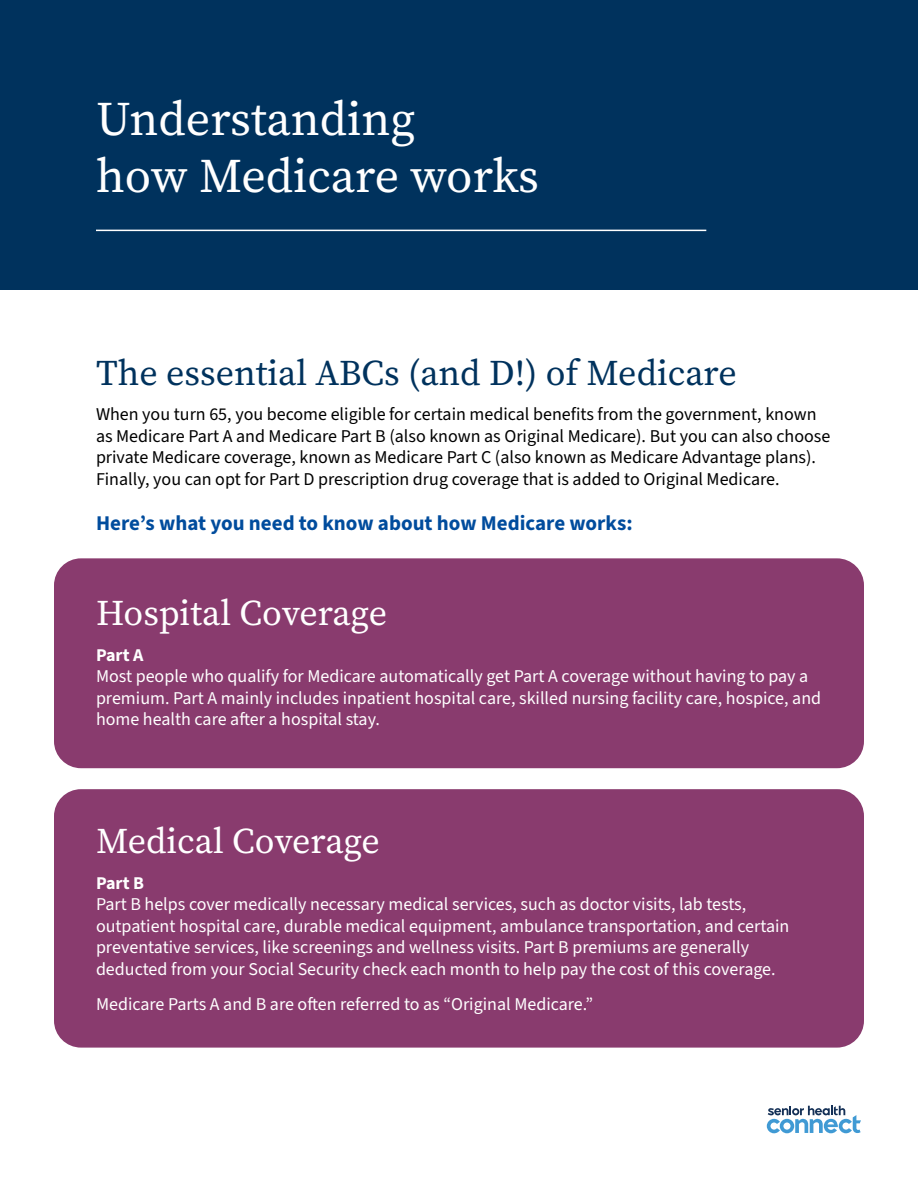
<style>
.page{position:relative;width:918px;height:1188px;background:#fff}
.page>*{position:absolute;margin:0;border:0;box-sizing:border-box;transform-origin:0 0}
.t1{font:48px/57.6px "Source Serif 4";color:#fff}
.t2{font:36px "Source Serif 4";color:#00325d}
.t3{font:36px "Source Serif 4";color:#fff}
.t4{font:700 21px "Source Sans 3";color:#004c9d}
.t5{font:18px/21.6px "Source Sans 3";color:#fff}
.t6{font:18px/21.6px "Source Sans 3";color:#000}
.t7{font:700 18px "Source Sans 3";color:#fff}
</style>
<div class="page">
<div style="left:0;top:0;width:918px;height:289px;background:#00325d"></div>
<div style="left:54px;top:558px;width:810px;height:210px;background:#893b6e;border-radius:27px"></div>
<div style="left:54px;top:789px;width:810px;height:259px;background:#893b6e;border-radius:27px"></div>
<hr style="left:96px;top:230px;width:610px;height:1px;background:#fff">
<svg style="left:767px;top:1106px;width:94px;height:27px"></svg>
<h1 class="t1" style="left:96px;top:90px;width:444px">Understanding<br>how Medicare works</h1>
<h2 class="t2" style="left:96px;top:349px;width:642px">The essential ABCs (and D!) of Medicare</h2>
<p class="t6" style="left:96px;top:403px;width:736px">When you turn 65, you become eligible for certain medical benefits from the government, known as Medicare Part A and Medicare Part B (also known as Original Medicare). But you can also choose private Medicare coverage, known as Medicare Part C (also known as Medicare Advantage plans).<br>Finally, you can opt for Part D prescription drug coverage that is added to Original Medicare.</p>
<p class="t4" style="left:96px;top:509px;width:538px">Here’s what you need to know about how Medicare works:</p>
<h2 class="t3" style="left:96px;top:589px;width:293px">Hospital Coverage</h2>
<p class="t7" style="left:96px;top:643px;width:49px">Part A</p>
<p class="t5" style="left:96px;top:665px;width:727px">Most people who qualify for Medicare automatically get Part A coverage without having to pay a premium. Part A mainly includes inpatient hospital care, skilled nursing facility care, hospice, and home health care after a hospital stay.</p>
<h2 class="t3" style="left:96px;top:817px;width:286px">Medical Coverage</h2>
<p class="t7" style="left:96px;top:871px;width:50px">Part B</p>
<p class="t5" style="left:96px;top:893px;width:695px">Part B helps cover medically necessary medical services, such as doctor visits, lab tests, outpatient hospital care, durable medical equipment, ambulance transportation, and certain preventative services, like screenings and wellness visits. Part B premiums are generally deducted from your Social Security check each month to help pay the cost of this coverage.</p>
<p class="t5" style="left:96px;top:993px;width:499px">Medicare Parts A and B are often referred to as “Original Medicare.”</p>
</div>
